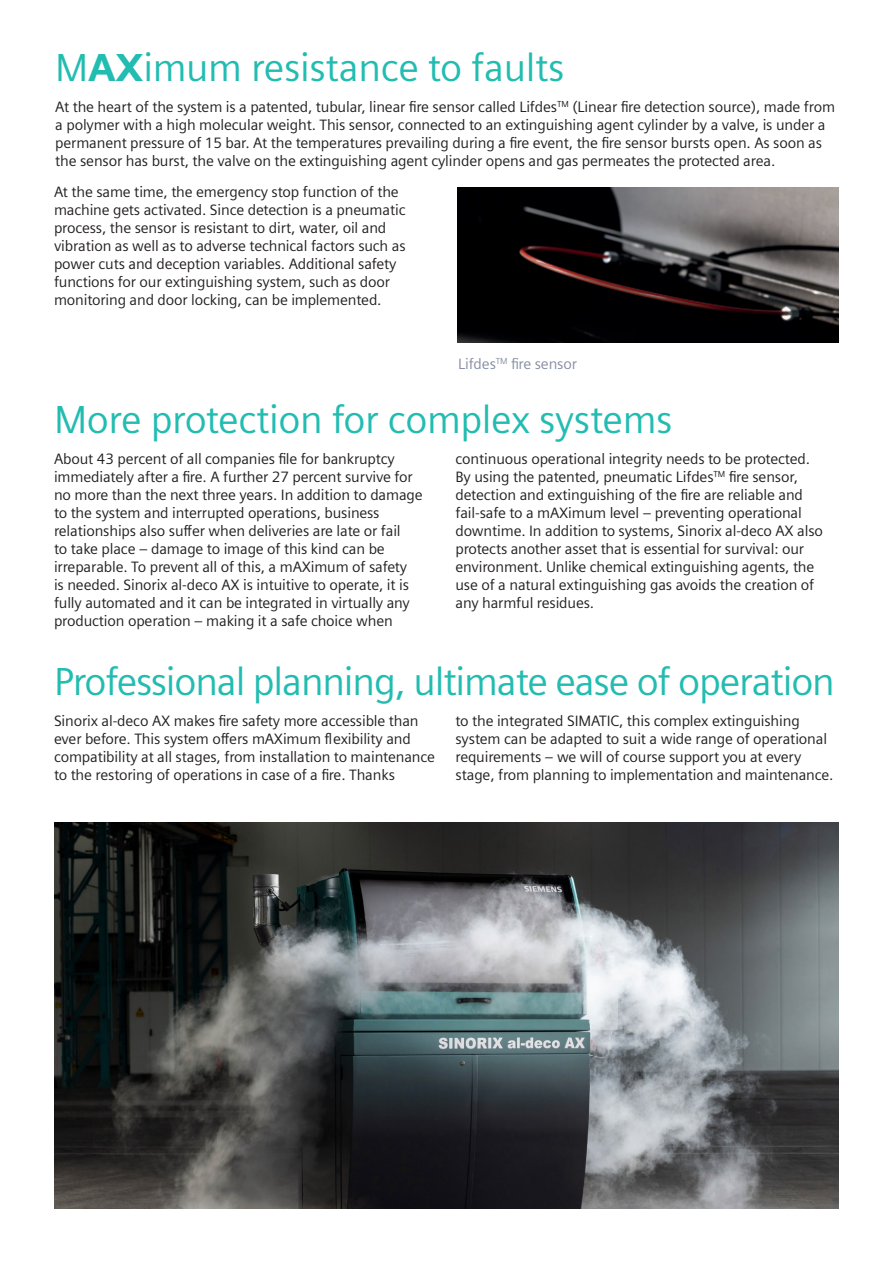
<style>
.page{position:relative;width:893px;height:1263px;background:#fff}
.page>*{position:absolute;margin:0;border:0;box-sizing:border-box;transform-origin:0 0}
._02__Headline_46pt_120{font:39px "Siemens Sans";letter-spacing:-.025em;color:#22bcb1}
.t1{font:15px/18px "Siemens Sans";letter-spacing:-.01em;color:#231f20}
.t2{font:15px "Siemens Sans";letter-spacing:-.01em;color:#858ea3}
.s1{font-weight:900}
</style>
<div class="page">
<img style="left:54px;top:823px;width:785px;height:386px">
<img style="left:458px;top:187px;width:381px;height:155px">
<p class="_02__Headline_46pt_120" style="left:55px;top:38px;width:511px">M<span class="s1">AX</span>imum resistance to faults</p>
<p class="t1" style="left:55px;top:96px;width:781px">At the heart of the system is a patented, tubular, linear fire sensor called Lifdes<sup>TM</sup> (Linear fire detection source), made from a polymer with a high molecular weight. This sensor, connected to an extinguishing agent cylinder by a valve, is under a permanent pressure of 15 bar. At the temperatures prevailing during a fire event, the fire sensor bursts open. As soon as the sensor has burst, the valve on the extinguishing agent cylinder opens and gas permeates the protected area.</p>
<p class="t1" style="left:54px;top:182px;width:353px">At the same time, the emergency stop function of the machine gets activated. Since detection is a pneumatic process, the sensor is resistant to dirt, water, oil and vibration as well as to adverse technical factors such as power cuts and deception variables. Additional safety functions for our extinguishing system, such as door monitoring and door locking, can be implemented.</p>
<p class="t2" style="left:458px;top:353px;width:120px">Lifdes<sup>TM</sup> fire sensor</p>
<p class="_02__Headline_46pt_120" style="left:54px;top:390px;width:620px">More protection for complex systems</p>
<p class="t1" style="left:54px;top:449px;width:370px">About 43 percent of all companies file for bankruptcy immediately after a fire. A further 27 percent survive for no more than the next three years. In addition to damage to the system and interrupted operations, business relationships also suffer when deliveries are late or fail<br>to take place ‒ damage to image of this kind can be irreparable. To prevent all of this, a mAXimum of safety<br>is needed. Sinorix al-deco AX is intuitive to operate, it is fully automated and it can be integrated in virtually any production operation – making it a safe choice when</p>
<p class="t1" style="left:455px;top:449px;width:369px">continuous operational integrity needs to be protected.<br>By using the patented, pneumatic Lifdes<sup>TM</sup> fire sensor, detection and extinguishing of the fire are reliable and fail-safe to a mAXimum level ‒ preventing operational downtime. In addition to systems, Sinorix al-deco AX also protects another asset that is essential for survival: our environment. Unlike chemical extinguishing agents, the use of a natural extinguishing gas avoids the creation of any harmful residues.</p>
<p class="_02__Headline_46pt_120" style="left:54px;top:652px;width:782px">Professional planning, ultimate ease of operation</p>
<p class="t1" style="left:54px;top:710px;width:383px">Sinorix al-deco AX makes fire safety more accessible than ever before. This system offers mAXimum flexibility and compatibility at all stages, from installation to maintenance to the restoring of operations in case of a fire. Thanks</p>
<p class="t1" style="left:455px;top:710px;width:380px">to the integrated SIMATIC, this complex extinguishing system can be adapted to suit a wide range of operational requirements ‒ we will of course support you at every stage, from planning to implementation and maintenance.</p>
</div>
